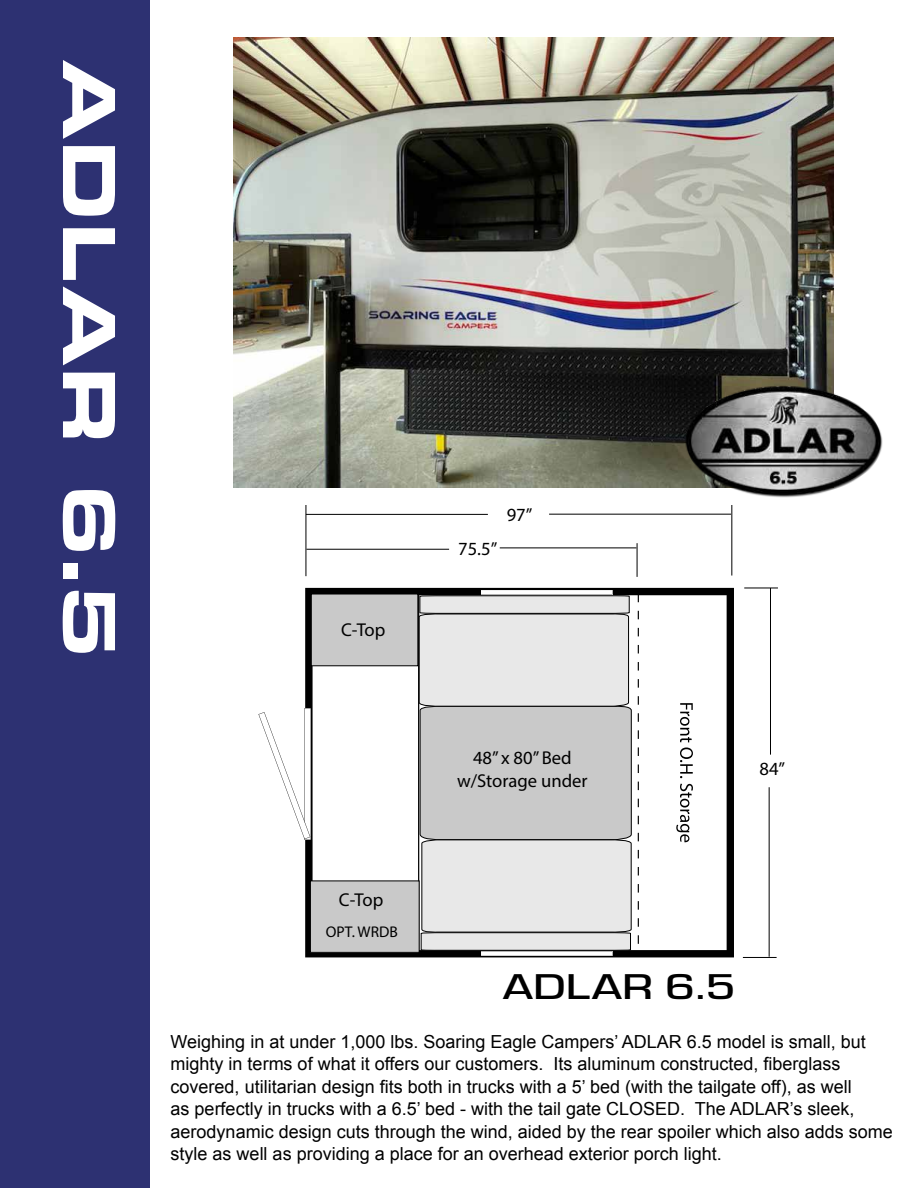
<style>
.page{position:relative;width:918px;height:1188px;background:#fff}
.page>*{position:absolute;margin:0;border:0;box-sizing:border-box;transform-origin:0 0}
.t1{font:900 78px "Eurostile Ext";color:#fff}
.t2{font:500 37.2px "Eurostile";color:#000;scale:1.31 1}
.t3{font:18.6px/22.4px "Myriad Pro";color:#000;text-align:center}
.t4{font:18px/22.5px "Arial";color:#000}
.t5{font:15.45px "Myriad Pro";color:#000}
</style>
<div class="page">
<hr style="left:769px;top:787px;width:1px;height:170px;background:#000">
<hr style="left:770px;top:588px;width:1px;height:167px;background:#000">
<hr style="left:743px;top:957px;width:34px;height:1px;background:#000">
<hr style="left:744px;top:588px;width:34px;height:1px;background:#000">
<hr style="left:500px;top:548px;width:136px;height:1px;background:#000">
<hr style="left:306px;top:549px;width:143px;height:1px;background:#000">
<hr style="left:731px;top:506px;width:1px;height:70px;background:#000">
<hr style="left:637px;top:543px;width:1px;height:34px;background:#000">
<svg style="left:305px;top:588px;width:429px;height:369px"></svg>
<svg style="left:258px;top:708px;width:53px;height:132px"></svg>
<div style="left:311px;top:594px;width:107px;height:72px;background:#c9c9c9"></div>
<div style="left:311px;top:594px;width:107px;height:72px;border:1px solid #000"></div>
<div style="left:310px;top:881px;width:109px;height:71px;background:#c9c9c9"></div>
<div style="left:310px;top:880px;width:110px;height:73px;border:1px solid #000"></div>
<svg style="left:418px;top:590px;width:214px;height:366px;background:#d2d2d2"></svg>
<hr style="left:306px;top:514px;width:182px;height:1px;background:#000">
<hr style="left:306px;top:506px;width:1px;height:70px;background:#000">
<hr style="left:549px;top:514px;width:182px;height:1px;background:#000">
<svg style="left:638px;top:594px;width:1px;height:357px"></svg>
<svg style="left:680px;top:703px;width:13px;height:39px"></svg>
<svg style="left:680px;top:748px;width:13px;height:30px"></svg>
<svg style="left:676px;top:784px;width:17px;height:58px"></svg>
<img style="left:234px;top:38px;width:600px;height:450px">
<div style="left:0;top:0;width:150px;height:1188px;background:#2d3172"></div>
<img style="left:677px;top:382px;width:206px;height:116px">
<h1 class="t1" style="left:148px;top:59px;width:601px;rotate:90deg">ADLAR 6.5</h1>
<p class="t3" style="left:341px;top:619px;width:46px">C-Top</p>
<p class="t3" style="left:339px;top:888px;width:46px">C-Top</p>
<p class="t5" style="left:326px;top:922px;width:73px">OPT. WRDB</p>
<p class="t3" style="left:458px;top:538px;width:41px">75.5”</p>
<p class="t3" style="left:507px;top:503px;width:27px">97”</p>
<p class="t3" style="left:457px;top:747px;width:132px">48” x 80” Bed w/Storage under</p>
<p class="t3" style="left:760px;top:758px;width:27px">84”</p>
<h2 class="t2" style="left:503px;top:961px;width:179px">ADLAR 6.5</h2>
<p class="t4" style="left:171px;top:1030px;width:724px">Weighing in at under 1,000 lbs. Soaring Eagle Campers’ ADLAR 6.5 model is small, but mighty in terms of what it offers our customers. Its aluminum constructed, fiberglass covered, utilitarian design fits both in trucks with a 5’ bed (with the tailgate off), as well<br>as perfectly in trucks with a 6.5’ bed - with the tail gate CLOSED. The ADLAR’s sleek, aerodynamic design cuts through the wind, aided by the rear spoiler which also adds some style as well as providing a place for an overhead exterior porch light.</p>
</div>
